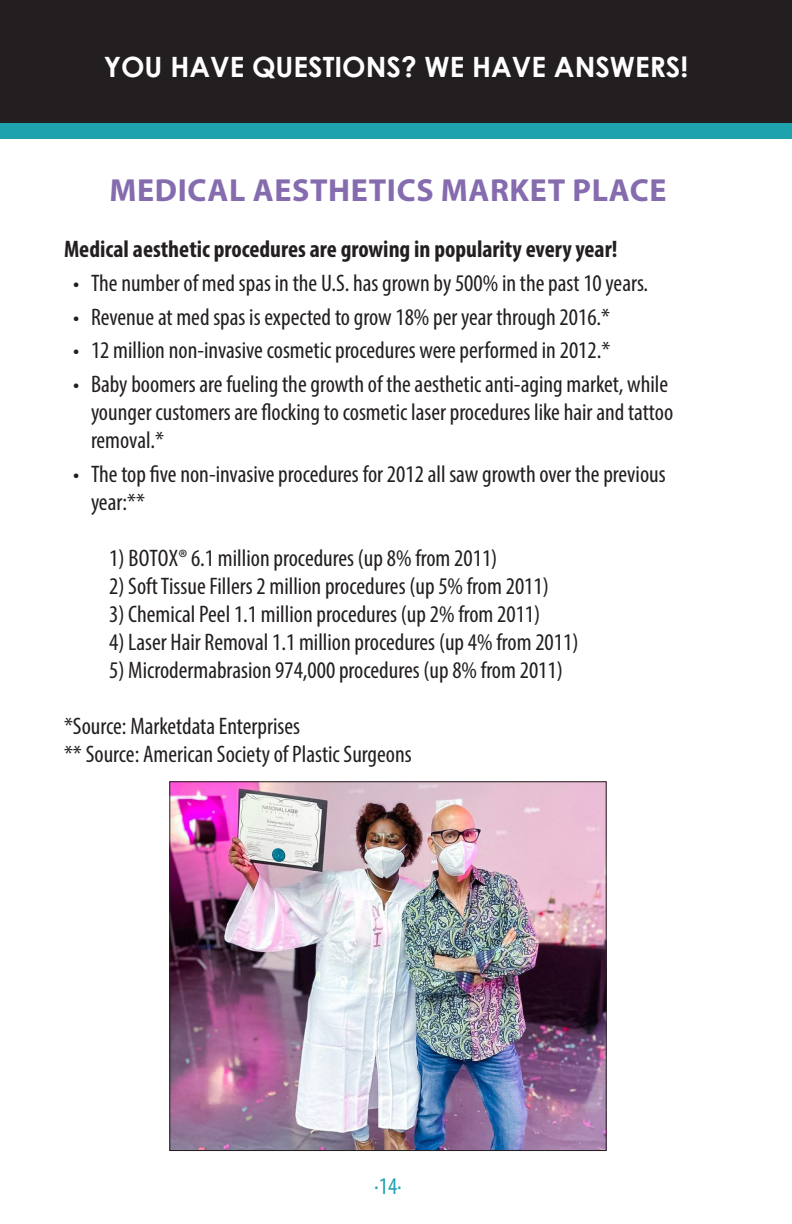
<style>
.page{position:relative;width:792px;height:1224px;background:#fff}
.page>*{position:absolute;margin:0;border:0;box-sizing:border-box;transform-origin:0 0}
.t1{font:700 32px "Myriad Pro";letter-spacing:.02em;color:#856cae}
.t2{font:700 28px "Century Gothic";color:#fff}
.t3{font:condensed 24px/28px "Myriad Pro";color:#231f20}
.t4{font:700 condensed 24px "Myriad Pro";color:#231f20}
.t5{font:condensed 24px "Myriad Pro";color:#1ea3ad}
</style>
<div class="page">
<div style="left:0;top:109px;width:792px;height:29px;background:#1ea3ad"></div>
<div style="left:0;top:0;width:792px;height:123px;background:#231f20"></div>
<img style="left:172px;top:784px;width:432px;height:365px">
<p class="t2" style="left:104px;top:50px;width:586px">YOU HAVE QUESTIONS? WE HAVE ANSWERS!</p>
<p class="t1" style="left:110px;top:169px;width:558px">MEDICAL AESTHETICS MARKET PLACE</p>
<p class="t4" style="left:64px;top:234px;width:555px">Medical aesthetic procedures are growing in popularity every year!</p>
<p class="t3" style="left:73px;top:269px;width:577px">• The number of med spas in the U.S. has grown by 500% in the past 10 years.</p>
<p class="t3" style="left:73px;top:302px;width:539px">• Revenue at med spas is expected to grow 18% per year through 2016.*</p>
<p class="t3" style="left:73px;top:336px;width:539px">• 12 million non-invasive cosmetic procedures were performed in 2012.*</p>
<p class="t3" style="left:91px;top:370px;width:584px;text-indent:-18px">• Baby boomers are fueling the growth of the aesthetic anti-aging market, while younger customers are flocking to cosmetic laser procedures like hair and tattoo removal.*</p>
<p class="t3" style="left:91px;top:460px;width:576px;text-indent:-18px">• The top five non-invasive procedures for 2012 all saw growth over the previous year:**</p>
<p class="t3" style="left:109px;top:544px;width:390px">1) BOTOX® 6.1 million procedures (up 8% from 2011)</p>
<p class="t3" style="left:109px;top:572px;width:441px">2) Soft Tissue Fillers 2 million procedures (up 5% from 2011)</p>
<p class="t3" style="left:109px;top:600px;width:433px">3) Chemical Peel 1.1 million procedures (up 2% from 2011)</p>
<p class="t3" style="left:109px;top:628px;width:471px">4) Laser Hair Removal 1.1 million procedures (up 4% from 2011)</p>
<p class="t3" style="left:109px;top:656px;width:455px">5) Microdermabrasion 974,000 procedures (up 8% from 2011)</p>
<p class="t3" style="left:64px;top:712px;width:238px">*Source: Marketdata Enterprises</p>
<p class="t3" style="left:64px;top:740px;width:349px">** Source: American Society of Plastic Surgeons</p>
<p class="t5" style="left:374px;top:1172px;width:29px">·14·</p>
</div>
